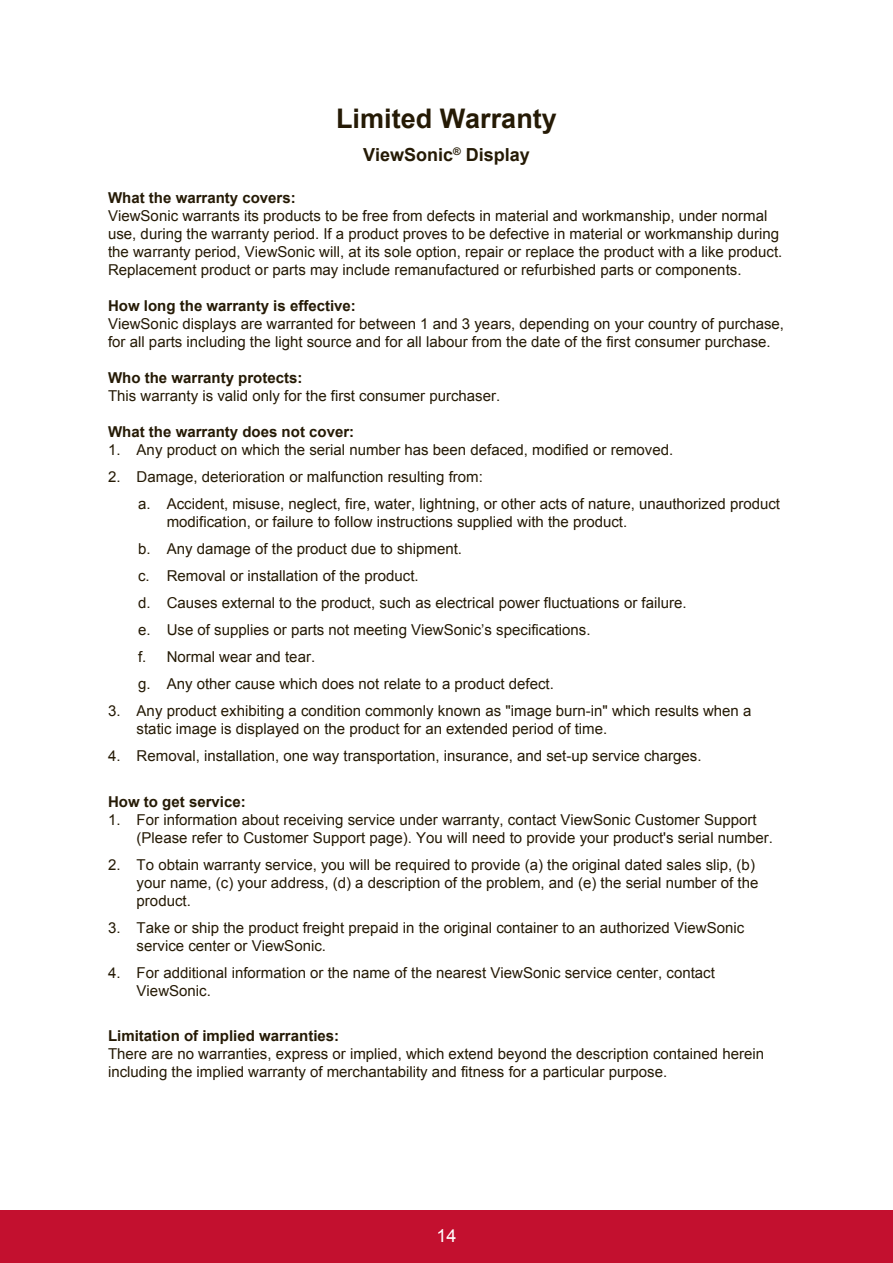
<style>
.page{position:relative;width:893px;height:1263px;background:#fff}
.page>*{position:absolute;margin:0;border:0;box-sizing:border-box;transform-origin:0 0}
.t1{font:700 27px "Arial";color:#251a05}
.t2{font:700 18px "Arial";color:#251a05}
.t3{font:18px "Arial";color:#fff}
.t4{font:15px/18px "Arial";color:#251a05}
.t5{font:700 15px "Arial";color:#251a05}
</style>
<div class="page">
<div style="left:0;top:1210px;width:892px;height:53px;background:#c3102f"></div>
<h1 class="t1" style="left:336px;top:100px;width:222px">Limited Warranty</h1>
<p class="t2" style="left:363px;top:143px;width:168px">ViewSonic<sup>®</sup> Display</p>
<p class="t5" style="left:108px;top:188px;width:189px">What the warranty covers:</p>
<p class="t4" style="left:108px;top:207px;width:675px">ViewSonic warrants its products to be free from defects in material and workmanship, under normal use, during the warranty period. If a product proves to be defective in material or workmanship during the warranty period, ViewSonic will, at its sole option, repair or replace the product with a like product.<br>Replacement product or parts may include remanufactured or refurbished parts or components.</p>
<p class="t5" style="left:108px;top:296px;width:249px">How long the warranty is effective:</p>
<p class="t4" style="left:108px;top:315px;width:677px">ViewSonic displays are warranted for between 1 and 3 years, depending on your country of purchase, for all parts including the light source and for all labour from the date of the first consumer purchase.</p>
<p class="t5" style="left:108px;top:368px;width:196px">Who the warranty protects:</p>
<p class="t4" style="left:108px;top:387px;width:393px">This warranty is valid only for the first consumer purchaser.</p>
<p class="t5" style="left:108px;top:422px;width:247px">What the warranty does not cover:</p>
<p class="t4" style="left:108px;top:441px;width:566px">1. Any product on which the serial number has been defaced, modified or removed.</p>
<p class="t4" style="left:138px;top:464px;width:643px;line-height:27px;text-indent:-30px">2. Damage, deterioration or malfunction resulting from:<br>a. Accident, misuse, neglect, fire, water, lightning, or other acts of nature, unauthorized product</p>
<p class="t4" style="left:138px;top:509px;width:549px;line-height:27px;text-indent:28px">modification, or failure to follow instructions supplied with the product.<br>b. Any damage of the product due to shipment.<br>c. Removal or installation of the product.<br>d. Causes external to the product, such as electrical power fluctuations or failure. e. Use of supplies or parts not meeting ViewSonic’s specifications.<br>f. Normal wear and tear.<br>g. Any other cause which does not relate to a product defect.</p>
<p class="t4" style="left:136px;top:702px;width:616px;text-indent:-28px">3. Any product exhibiting a condition commonly known as "image burn-in" which results when a static image is displayed on the product for an extended period of time.</p>
<p class="t4" style="left:108px;top:747px;width:594px">4. Removal, installation, one way transportation, insurance, and set-up service charges.</p>
<p class="t5" style="left:108px;top:791px;width:139px">How to get service:</p>
<p class="t4" style="left:136px;top:810px;width:637px;text-indent:-28px">1. For information about receiving service under warranty, contact ViewSonic Customer Support (Please refer to Customer Support page). You will need to provide your product's serial number.</p>
<p class="t4" style="left:136px;top:855px;width:623px;text-indent:-28px">2. To obtain warranty service, you will be required to provide (a) the original dated sales slip, (b) your name, (c) your address, (d) a description of the problem, and (e) the serial number of the product.</p>
<p class="t4" style="left:136px;top:918px;width:608px;text-indent:-28px">3. Take or ship the product freight prepaid in the original container to an authorized ViewSonic service center or ViewSonic.</p>
<p class="t4" style="left:136px;top:963px;width:579px;text-indent:-28px">4. For additional information or the name of the nearest ViewSonic service center, contact<br>ViewSonic.</p>
<p class="t5" style="left:108px;top:1025px;width:232px">Limitation of implied warranties:</p>
<p class="t4" style="left:108px;top:1044px;width:657px">There are no warranties, express or implied, which extend beyond the description contained herein including the implied warranty of merchantability and fitness for a particular purpose.</p>
<p class="t3" style="left:436px;top:1223px;width:22px">14</p>
</div>
